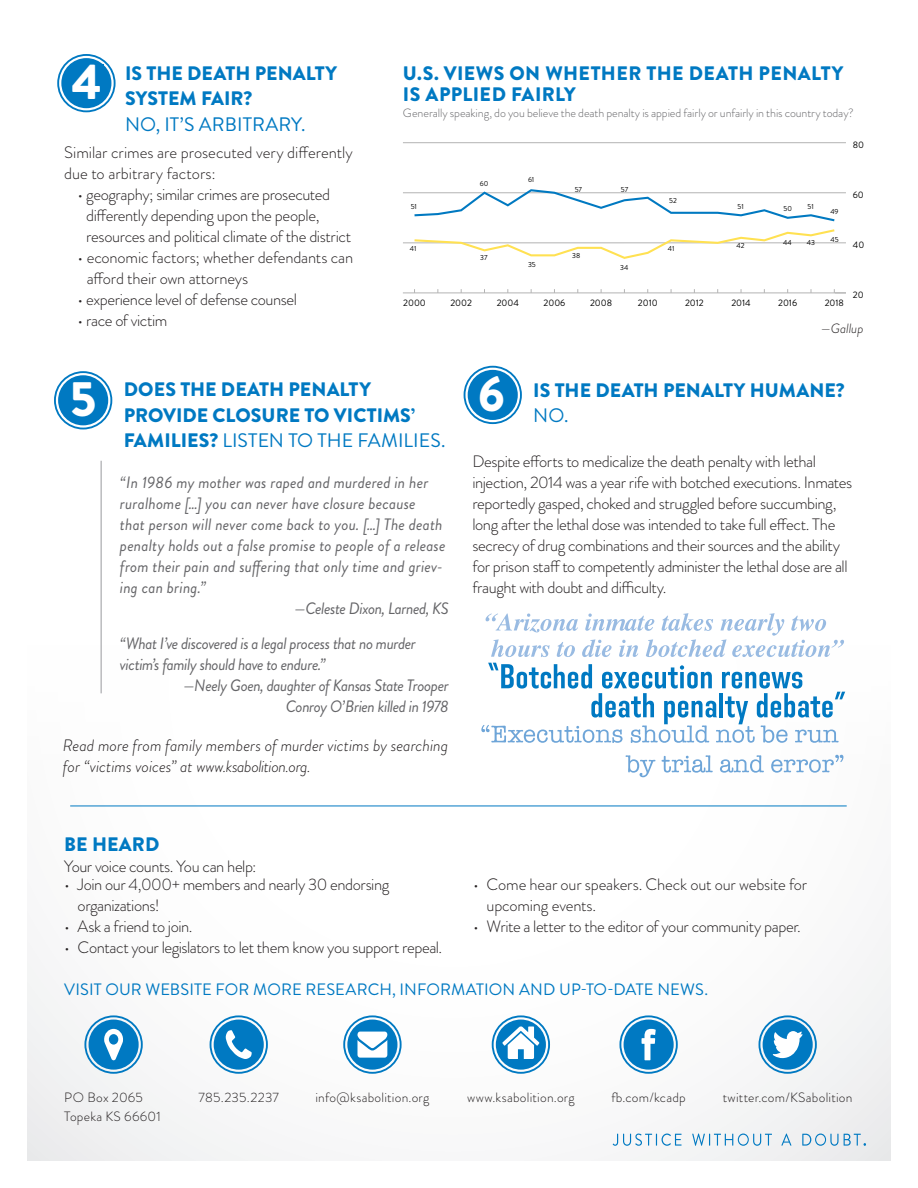
<style>
.page{position:relative;width:918px;height:1188px;background:#fff}
.page>*{position:absolute;margin:0;border:0;box-sizing:border-box;transform-origin:0 0}
.t1{font:900 49.65px "Brandon Grotesque";color:#fff}
.t2{font:900 19.5px/25.5px "Brandon Grotesque";letter-spacing:.005em;color:#0079c2}
.t3{font:300 16.5px/21px "Brandon Grotesque";letter-spacing:-.025em;color:#231f20}
.t4{font:italic 16.5px/21px "Brandon Grotesque";letter-spacing:.005em;color:#656568}
.t5{font:italic 16.5px/21px "Brandon Grotesque";letter-spacing:-.025em;color:#656568}
.t6{font:italic 300 16.5px/21px "Brandon Grotesque";color:#231f20}
.t7{font:300 16.5px/21px "Brandon Grotesque";color:#231f20}
.t8{font:16.5px "Brandon Grotesque";letter-spacing:.005em;color:#0079c2}
.t9{font:300 13.5px/19.5px "Brandon Grotesque";letter-spacing:.02em;color:#231f20}
.t10{font:italic 300 13.5px "Brandon Grotesque";letter-spacing:-.005em;color:#231f20}
.t11{font:300 12px "Brandon Grotesque";letter-spacing:-.005em;color:#656568}
.t12{font:9.45px "Brandon Grotesque";color:#000}
.t13{font:7.35px "Brandon Grotesque";color:#000}
.s1{font-weight:400}
</style>
<div class="page">
<svg style="left:84px;top:1015px;width:59px;height:59px"></svg>
<svg style="left:210px;top:1015px;width:58px;height:59px"></svg>
<svg style="left:492px;top:1015px;width:58px;height:59px"></svg>
<svg style="left:343px;top:1015px;width:59px;height:59px"></svg>
<svg style="left:759px;top:1015px;width:58px;height:59px"></svg>
<svg style="left:619px;top:1015px;width:59px;height:59px"></svg>
<svg style="left:464px;top:366px;width:58px;height:58px"></svg>
<svg style="left:54px;top:371px;width:58px;height:58px"></svg>
<hr style="left:100px;top:461px;width:2px;height:232px;background:#babbbe">
<svg style="left:626px;top:755px;width:29px;height:22px"></svg>
<svg style="left:662px;top:755px;width:51px;height:18px"></svg>
<svg style="left:720px;top:755px;width:44px;height:18px"></svg>
<svg style="left:771px;top:755px;width:72px;height:18px"></svg>
<svg style="left:485px;top:613px;width:359px;height:44px"></svg>
<svg style="left:481px;top:663px;width:364px;height:80px"></svg>
<svg style="left:57px;top:54px;width:59px;height:58px"></svg>
<div style="left:70px;top:65px;width:34px;height:34px;background:#0079c2"></div>
<svg style="left:613px;top:1134px;width:253px;height:12px"></svg>
<hr style="left:70px;top:806px;width:777px;height:1px;background:#0079c2">
<hr style="left:403px;top:293px;width:443px;height:1px;background:#b3b3b3">
<svg style="left:834px;top:289px;width:12px;height:5px"></svg>
<hr style="left:403px;top:243px;width:443px;height:1px;background:#b3b3b3">
<hr style="left:403px;top:193px;width:443px;height:1px;background:#b3b3b3">
<hr style="left:403px;top:142px;width:443px;height:1px;background:#b3b3b3">
<svg style="left:414px;top:189px;width:421px;height:32px"></svg>
<svg style="left:414px;top:229px;width:421px;height:30px"></svg>
<p class="t1" style="left:72px;top:47px;width:31px">4</p>
<p class="t2" style="left:125px;top:60px;width:214px">IS THE DEATH PENALTY<br>SYSTEM FAIR?<br><span class="s1">NO, IT’S ARBITRARY.</span></p>
<p class="t7" style="left:64px;top:142px;width:290px">Similar crimes are prosecuted very differently due to arbitrary factors:</p>
<p class="t3" style="left:86px;top:184px;width:267px;text-indent:-9px">• geography; similar crimes are prosecuted differently depending upon the people, resources and political climate of the district</p>
<p class="t3" style="left:87px;top:247px;width:268px;text-indent:-9px">• economic factors; whether defendants can afford their own attorneys</p>
<p class="t3" style="left:78px;top:289px;width:221px">• experience level of defense counsel</p>
<p class="t3" style="left:78px;top:310px;width:91px">• race of victim</p>
<p class="t2" style="left:403px;top:63px;width:442px;line-height:21px">U.S. VIEWS ON WHETHER THE DEATH PENALTY<br>IS APPLIED FAIRLY</p>
<p class="t11" style="left:403px;top:105px;width:452px">Generally speaking, do you believe the death penalty is appied fairly or unfairly in this country today?</p>
<p class="t12" style="left:853px;top:138px;width:13px">80</p>
<p class="t13" style="left:411px;top:201px;width:8px">51</p>
<p class="t13" style="left:410px;top:244px;width:8px">41</p>
<p class="t13" style="left:480px;top:179px;width:10px">60</p>
<p class="t13" style="left:480px;top:253px;width:9px">37</p>
<p class="t13" style="left:528px;top:175px;width:8px">61</p>
<p class="t13" style="left:528px;top:259px;width:9px">35</p>
<p class="t13" style="left:575px;top:184px;width:9px">57</p>
<p class="t13" style="left:621px;top:185px;width:9px">57</p>
<p class="t13" style="left:572px;top:250px;width:10px">38</p>
<p class="t13" style="left:620px;top:263px;width:10px">34</p>
<p class="t13" style="left:669px;top:195px;width:9px">52</p>
<p class="t13" style="left:668px;top:244px;width:8px">41</p>
<p class="t13" style="left:738px;top:202px;width:8px">51</p>
<p class="t13" style="left:784px;top:203px;width:10px">50</p>
<p class="t13" style="left:808px;top:201px;width:8px">51</p>
<p class="t13" style="left:737px;top:240px;width:10px">42</p>
<p class="t13" style="left:783px;top:238px;width:10px">44</p>
<p class="t13" style="left:807px;top:238px;width:10px">43</p>
<p class="t13" style="left:830px;top:206px;width:10px">49</p>
<p class="t13" style="left:830px;top:234px;width:10px">45</p>
<p class="t12" style="left:403px;top:296px;width:24px">2000</p>
<p class="t12" style="left:450px;top:296px;width:23px">2002</p>
<p class="t12" style="left:497px;top:296px;width:24px">2004</p>
<p class="t12" style="left:544px;top:296px;width:23px">2006</p>
<p class="t12" style="left:590px;top:296px;width:24px">2008</p>
<p class="t12" style="left:638px;top:296px;width:21px">2010</p>
<p class="t12" style="left:685px;top:296px;width:20px">2012</p>
<p class="t12" style="left:731px;top:296px;width:21px">2014</p>
<p class="t12" style="left:778px;top:296px;width:20px">2016</p>
<p class="t12" style="left:825px;top:296px;width:21px">2018</p>
<p class="t12" style="left:853px;top:188px;width:13px">60</p>
<p class="t12" style="left:853px;top:238px;width:13px">40</p>
<p class="t12" style="left:853px;top:288px;width:12px">20</p>
<p class="t10" style="left:820px;top:319px;width:45px">—Gallup</p>
<p class="t1" style="left:70px;top:364px;width:28px">5</p>
<p class="t1" style="left:478px;top:359px;width:28px">6</p>
<p class="t2" style="left:124px;top:377px;width:323px">DOES THE DEATH PENALTY<br>PROVIDE CLOSURE TO VICTIMS’<br>FAMILIES? <span class="s1">LISTEN TO THE FAMILIES.</span></p>
<p class="t4" style="left:120px;top:473px;width:327px">“In 1986 my mother was raped and murdered in her ruralhome […] you can never have closure because<br>that person will never come back to you. […] The death penalty holds out a false promise to people of a release from their pain and suffering that only time and griev&shy;ing can bring.”</p>
<p class="t5" style="left:294px;top:599px;width:156px">—Celeste Dixon, Larned, KS</p>
<p class="t5" style="left:120px;top:633px;width:298px">“What I’ve discovered is a legal process that no murder victim’s family should have to endure.”</p>
<p class="t5" style="left:183px;top:675px;width:267px;text-align:right">—Neely Goen, daughter of Kansas State Trooper<br>Conroy O’Brien killed in 1978</p>
<p class="t6" style="left:63px;top:735px;width:387px">Read more from family members of murder victims by searching for “victims voices” at www.ksabolition.org.</p>
<p class="t2" style="left:533px;top:378px;width:313px">IS THE DEATH PENALTY HUMANE?<br><span class="s1">NO.</span></p>
<p class="t3" style="left:472px;top:451px;width:381px">Despite efforts to medicalize the death penalty with lethal injection, 2014 was a year rife with botched executions. Inmates reportedly gasped, choked and struggled before succumbing, long after the lethal dose was intended to take full effect. The secrecy of drug combinations and their sources and the ability for prison staff to competently administer the lethal dose are all fraught with doubt and difficulty.</p>
<p class="t2" style="left:64px;top:831px;width:97px">BE HEARD</p>
<p class="t3" style="left:64px;top:855px;width:194px">Your voice counts. You can help:</p>
<p class="t3" style="left:78px;top:874px;width:313px;text-indent:-14px">• Join our 4,000+ members and nearly 30 endorsing organizations!</p>
<p class="t3" style="left:64px;top:916px;width:130px">• Ask a friend to join.</p>
<p class="t3" style="left:64px;top:937px;width:380px">• Contact your legislators to let them know you support repeal.</p>
<p class="t3" style="left:487px;top:874px;width:322px;text-indent:-14px">• Come hear our speakers. Check out our website for upcoming events.</p>
<p class="t3" style="left:473px;top:916px;width:329px">• Write a letter to the editor of your community paper.</p>
<p class="t8" style="left:64px;top:978px;width:645px">VISIT OUR WEBSITE FOR MORE RESEARCH, INFORMATION AND UP-TO-DATE NEWS.</p>
<p class="t9" style="left:64px;top:1087px;width:98px">PO Box 2065<br>Topeka KS 66601</p>
<p class="t9" style="left:199px;top:1087px;width:82px">785.235.2237</p>
<p class="t9" style="left:315px;top:1087px;width:115px">info@ksabolition.org</p>
<p class="t9" style="left:467px;top:1087px;width:109px">www.ksabolition.org</p>
<p class="t9" style="left:612px;top:1087px;width:76px">fb.com/kcadp</p>
<p class="t9" style="left:723px;top:1087px;width:131px">twitter.com/KSabolition</p>
</div>
